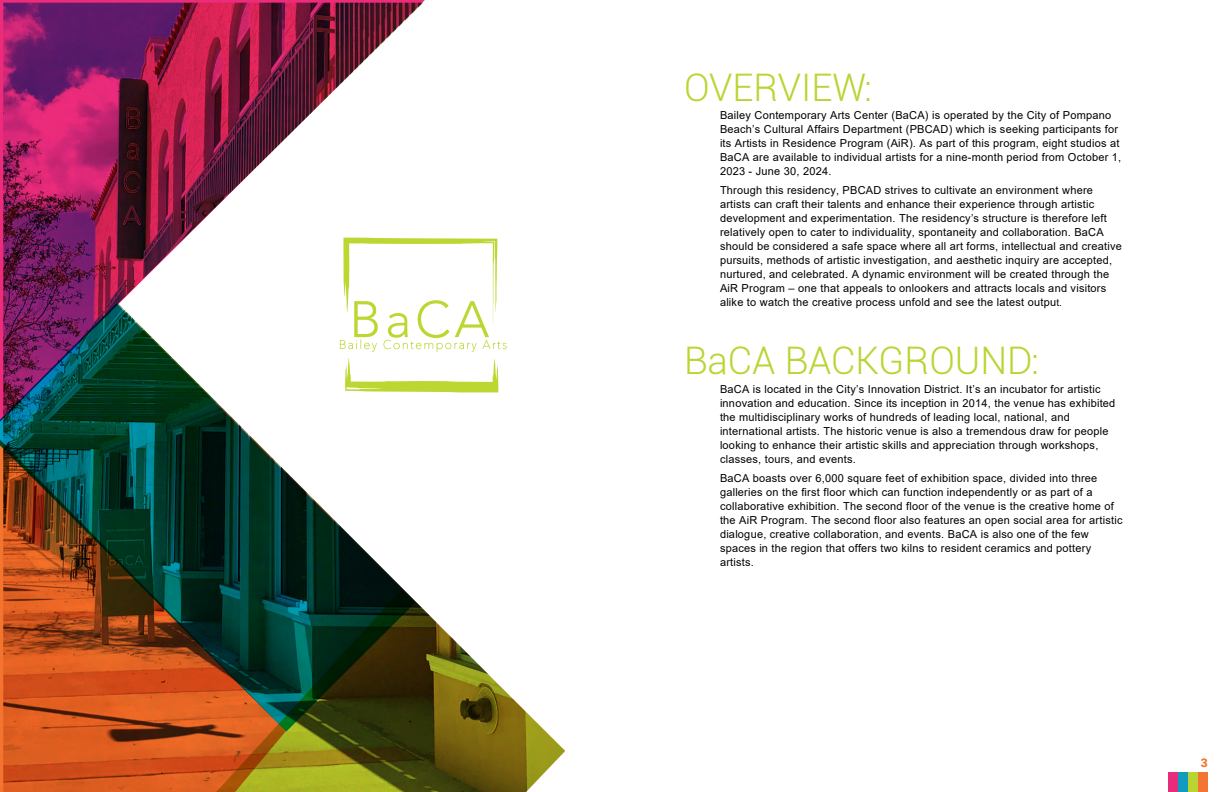
<style>
.page{position:relative;width:1224px;height:792px;background:#fff}
.page>*{position:absolute;margin:0;border:0;box-sizing:border-box;transform-origin:0 0}
.t1{font:300 38px "Roboto";color:#bad532}
.t2{font:900 12px "Roboto";color:#f47434}
.t3{font:11px/14px "Arial";letter-spacing:.02em;color:#000}
.s1{font-size:10px}
</style>
<div class="page">
<div style="left:1168px;top:773px;width:10px;height:19px;background:#e82b7b"></div>
<div style="left:1178px;top:773px;width:10px;height:19px;background:#129abf"></div>
<div style="left:1188px;top:773px;width:10px;height:19px;background:#bad532"></div>
<div style="left:1198px;top:773px;width:10px;height:19px;background:#f47434"></div>
<svg style="left:0;top:0;width:425px;height:303px"></svg>
<svg style="left:0;top:732px;width:193px;height:60px;background:#cf551d"></svg>
<svg style="left:0;top:303px;width:403px;height:429px"></svg>
<svg style="left:193px;top:589px;width:372px;height:203px"></svg>
<svg style="left:345px;top:358px;width:153px;height:34px"></svg>
<svg style="left:340px;top:238px;width:167px;height:114px"></svg>
<h1 class="t1" style="left:684px;top:61px;width:189px">OVERVIEW:</h1>
<p class="t3" style="left:720px;top:109px;width:403px">Bailey Contemporary Arts Center (BaCA) is operated by the City of Pompano Beach’s Cultural Affairs Department (PBCAD) which is seeking participants for its Artists in Residence Program (AiR). As part of this program, eight studios at BaCA are available to individual artists for a nine-month period from October 1, 2023 - June 30, 2024.</p>
<p class="t3" style="left:720px;top:183px;width:403px">Through this residency, PBCAD strives to cultivate an environment where artists can craft their talents and enhance their experience through artistic development and experimentation. The residency’s structure is therefore left relatively open to cater to individuality, spontaneity and collaboration. BaCA should be considered a safe space where all art forms, intellectual and creative pursuits, methods of artistic investigation, and aesthetic inquiry are accepted, nurtured, and celebrated. A dynamic environment will be created through the AiR Program – one that appeals to onlookers and attracts locals and visitors alike to watch the creative process unfold and see the latest outpu<span class="s1">t.</span></p>
<h1 class="t1" style="left:684px;top:334px;width:357px">BaCA BACKGROUND:</h1>
<p class="t3" style="left:720px;top:382px;width:397px">BaCA is located in the City’s Innovation District. It’s an incubator for artistic innovation and education. Since its inception in 2014, the venue has exhibited the multidisciplinary works of hundreds of leading local, national, and international artists. The historic venue is also a tremendous draw for people looking to enhance their artistic skills and appreciation through workshops, classes, tours, and events.</p>
<p class="t3" style="left:720px;top:471px;width:404px">BaCA boasts over 6,000 square feet of exhibition space, divided into three galleries on the first floor which can function independently or as part of a collaborative exhibition. The second floor of the venue is the creative home of the AiR Program. The second floor also features an open social area for artistic dialogue, creative collaboration, and events. BaCA is also one of the few spaces in the region that offers two kilns to resident ceramics and pottery artists.</p>
<p class="t2" style="left:1201px;top:754px;width:8px">3</p>
</div>
